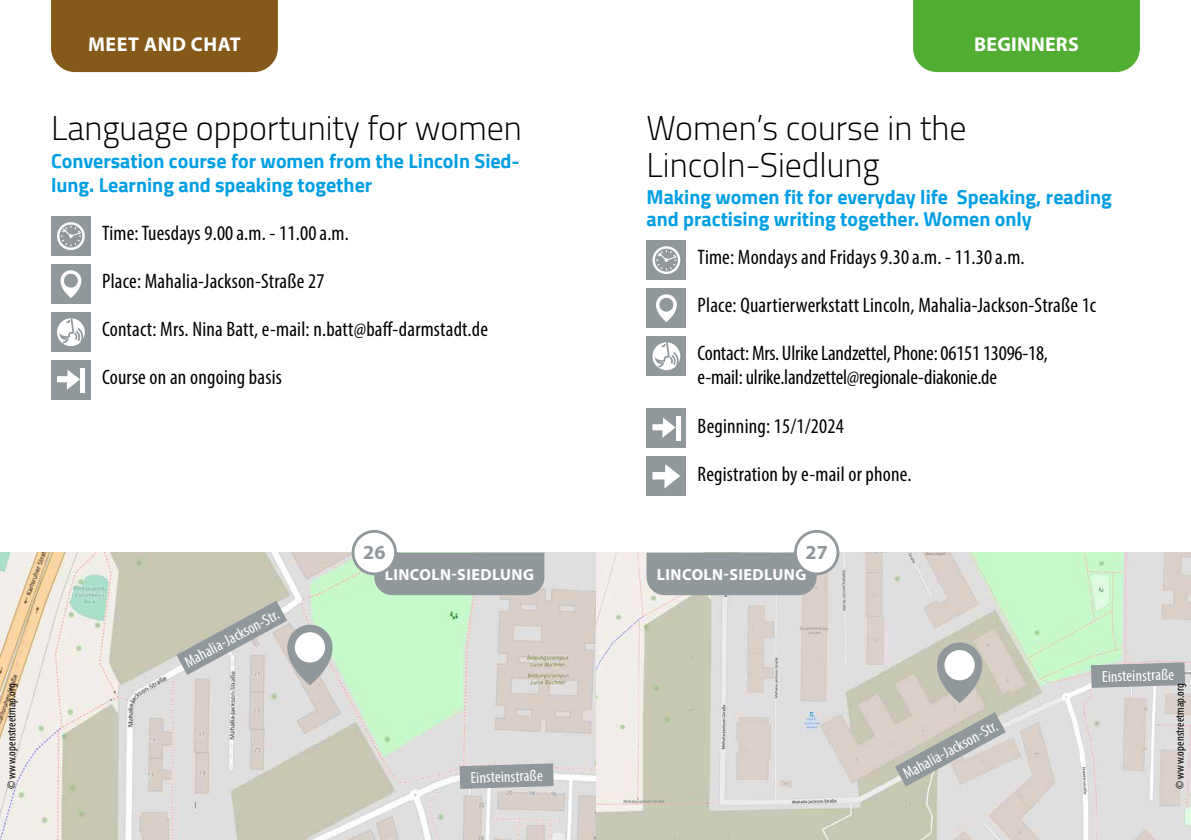
<style>
.page{position:relative;width:1191px;height:840px;background:#fff}
.page>*{position:absolute;margin:0;border:0;box-sizing:border-box;transform-origin:0 0}
.t1{font:300 34px/36px "Cairo";color:#000}
.t2{font:condensed 21px "Myriad Pro";letter-spacing:.01em;color:#000}
.t3{font:condensed 21px/24px "Myriad Pro";letter-spacing:-.01em;color:#000}
.t4{font:700 20px/24px "Cairo";color:#009fe3}
.t5{font:700 20px "Myriad Pro";letter-spacing:.03em;color:#fff}
.t6{font:700 20px "Myriad Pro";letter-spacing:.01em;color:#fff}
.t7{font:700 20px "Myriad Pro";color:#91989c}
.t8{font:condensed 16px "Myriad Pro";color:#fff}
.t9{font:700 16px "Myriad Pro";letter-spacing:.03em;color:#fff}
.t10{font:condensed 12px "Myriad Pro";letter-spacing:.01em;color:#000}
</style>
<div class="page">
<img style="left:0;top:552px;width:1191px;height:287px">
<svg style="left:937px;top:642px;width:45px;height:60px;background:#9fa4a4"></svg>
<div style="left:944px;top:649px;width:30px;height:31px;background:#fff;border-radius:50%"></div>
<svg style="left:1091px;top:662px;width:94px;height:25px;background:#989fa2"></svg>
<svg style="left:895px;top:711px;width:110px;height:75px;background:#c0bfba"></svg>
<svg style="left:287px;top:624px;width:46px;height:60px;background:#a3a8aa"></svg>
<div style="left:295px;top:632px;width:30px;height:30px;background:#fff;border-radius:50%"></div>
<svg style="left:459px;top:763px;width:95px;height:25px;background:#9a9fa3"></svg>
<svg style="left:176px;top:600px;width:111px;height:74px;background:#bebfb9"></svg>
<div style="left:51px;top:0;width:227px;height:72px;background:#845919"></div>
<div style="left:374px;top:552px;width:170px;height:43px;background:#91989c"></div>
<div style="left:913px;top:0;width:227px;height:72px;background:#52ae32"></div>
<div style="left:646px;top:552px;width:170px;height:43px;background:#91989c"></div>
<div style="left:51px;top:216px;width:40px;height:40px;background:#91989c"></div>
<svg style="left:57px;top:222px;width:28px;height:28px"></svg>
<div style="left:51px;top:264px;width:40px;height:40px;background:#91989c"></div>
<svg style="left:60px;top:270px;width:21px;height:28px"></svg>
<div style="left:64px;top:273px;width:14px;height:14px;background:#91989c;border-radius:50%"></div>
<div style="left:51px;top:312px;width:40px;height:40px;background:#91989c"></div>
<svg style="left:57px;top:318px;width:28px;height:28px"></svg>
<div style="left:51px;top:360px;width:40px;height:40px;background:#91989c"></div>
<div style="left:80px;top:368px;width:5px;height:24px;background:#fff"></div>
<svg style="left:57px;top:370px;width:23px;height:19px"></svg>
<div style="left:646px;top:240px;width:40px;height:40px;background:#91989c"></div>
<svg style="left:652px;top:246px;width:29px;height:28px"></svg>
<div style="left:646px;top:288px;width:40px;height:40px;background:#91989c"></div>
<svg style="left:656px;top:294px;width:21px;height:28px"></svg>
<div style="left:659px;top:297px;width:14px;height:14px;background:#91989c;border-radius:50%"></div>
<div style="left:646px;top:336px;width:40px;height:40px;background:#91989c"></div>
<svg style="left:652px;top:342px;width:28px;height:28px"></svg>
<div style="left:646px;top:408px;width:40px;height:40px;background:#91989c"></div>
<hr style="left:676px;top:416px;width:4px;height:24px;background:#fff">
<svg style="left:652px;top:418px;width:23px;height:19px"></svg>
<div style="left:646px;top:456px;width:40px;height:40px;background:#91989c"></div>
<svg style="left:652px;top:464px;width:28px;height:24px"></svg>
<svg style="left:351px;top:529px;width:46px;height:46px"></svg>
<div style="left:354px;top:532px;width:40px;height:40px;background:#fff;border-radius:50%"></div>
<svg style="left:794px;top:529px;width:45px;height:46px"></svg>
<div style="left:797px;top:532px;width:39px;height:40px;background:#fff;border-radius:50%"></div>
<p class="t5" style="left:88px;top:31px;width:154px">MEET AND CHAT</p>
<h1 class="t1" style="left:51px;top:110px;width:472px">Language opportunity for women</h1>
<p class="t4" style="left:51px;top:149px;width:470px">Conversation course for women from the Lincoln Sied&shy;lung. Learning and speaking together</p>
<p class="t2" style="left:102px;top:220px;width:248px">Time: Tuesdays 9.00a.m. - 11.00a.m.</p>
<p class="t2" style="left:102px;top:268px;width:224px">Place: Mahalia-Jackson-Straße 27</p>
<p class="t2" style="left:102px;top:316px;width:387px">Contact: Mrs. Nina Batt, e-mail: n.batt@baff-darmstadt.de</p>
<p class="t2" style="left:102px;top:364px;width:181px">Course on an ongoing basis</p>
<p class="t6" style="left:974px;top:31px;width:106px">BEGINNERS</p>
<h1 class="t1" style="left:646px;top:110px;width:322px">Women’s course in the<br>Lincoln-Siedlung</h1>
<p class="t4" style="left:646px;top:186px;width:467px;line-height:22px">Making women fit for everyday life Speaking, reading and practising writing together. Women only</p>
<p class="t2" style="left:697px;top:244px;width:328px">Time: Mondays and Fridays 9.30a.m. - 11.30a.m.</p>
<p class="t2" style="left:697px;top:292px;width:400px">Place: Quartierwerkstatt Lincoln, Mahalia-Jackson-Straße 1c</p>
<p class="t3" style="left:697px;top:341px;width:352px">Contact: Mrs. Ulrike Landzettel, Phone: 06151 13096-18, e-mail: ulrike.landzettel@regionale-diakonie.de</p>
<p class="t2" style="left:697px;top:412px;width:148px">Beginning: 15/1/2024</p>
<p class="t2" style="left:697px;top:460px;width:215px">Registration by e-mail or phone.</p>
<p class="t7" style="left:363px;top:539px;width:24px">26</p>
<p class="t7" style="left:805px;top:539px;width:24px">27</p>
<p class="t9" style="left:385px;top:563px;width:151px">LINCOLN-SIEDLUNG</p>
<p class="t9" style="left:657px;top:563px;width:151px">LINCOLN-SIEDLUNG</p>
<p class="t8" style="left:181px;top:654px;width:107px;rotate:-29deg">Mahalia-Jackson-Str.</p>
<p class="t8" style="left:1101px;top:666px;width:73px;rotate:-2deg">Einsteinstraße</p>
<p class="t10" style="left:4px;top:788px;width:107px;rotate:-90deg">© www.openstreetmap.org</p>
<p class="t10" style="left:1172px;top:788px;width:107px;rotate:-90deg">© www.openstreetmap.org</p>
<p class="t8" style="left:900px;top:766px;width:107px;rotate:-29deg">Mahalia-Jackson-Str.</p>
<p class="t8" style="left:470px;top:767px;width:73px;rotate:-2deg">Einsteinstraße</p>
</div>
